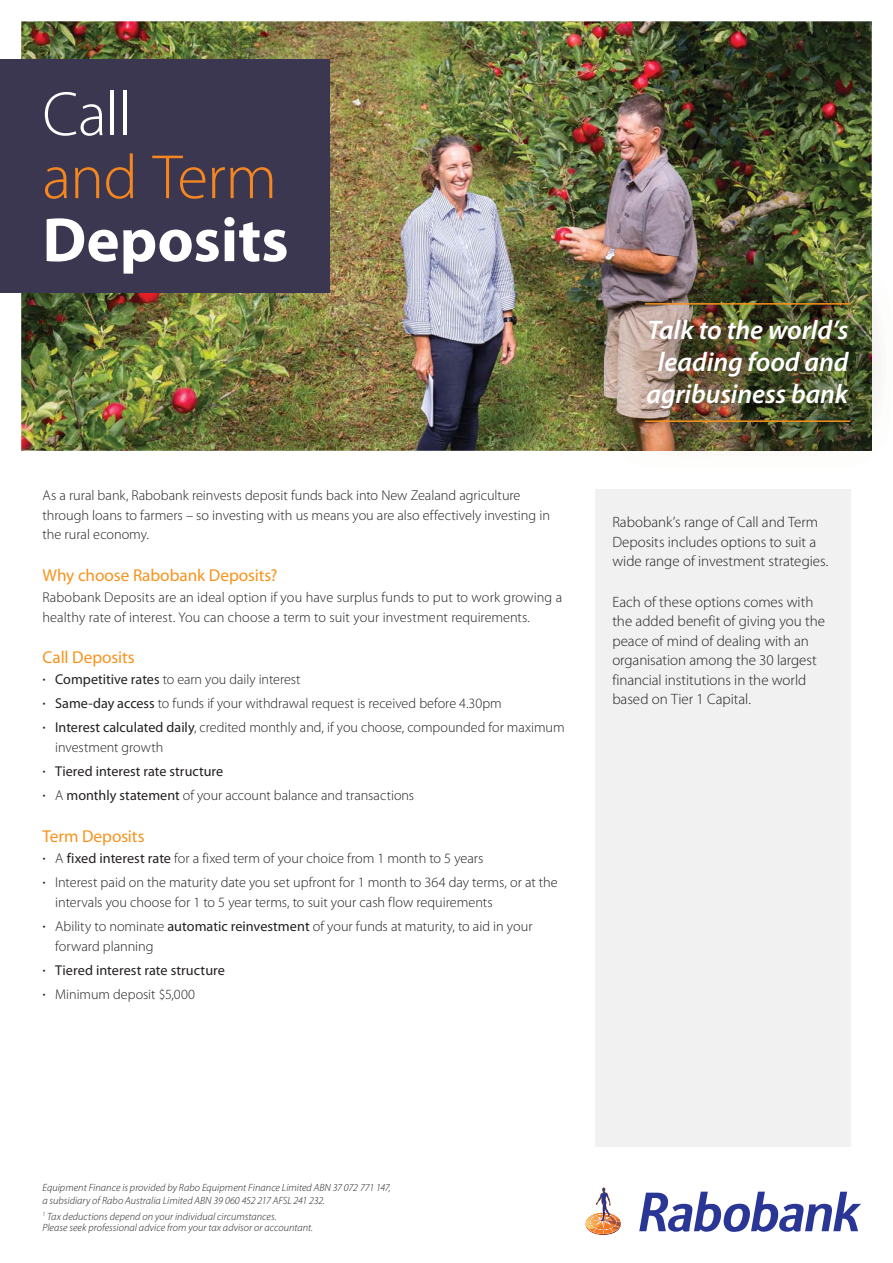
<style>
.page{position:relative;width:893px;height:1263px;background:#fff}
.page>*{position:absolute;margin:0;border:0;box-sizing:border-box;transform-origin:0 0}
.t1{font:700 63px "Myriad Pro";color:#fff}
.t2{font:300 63px "Myriad Pro";letter-spacing:-.015em;color:#f6861f}
.t3{font:300 63px "Myriad Pro";color:#fff}
.t4{font:italic 600 27px/32.4px "Myriad Pro";letter-spacing:-.005em;color:#fff;text-align:center}
.t5{font:17.25px "Myriad Pro";letter-spacing:-.005em;color:#f7931d}
.t6{font:300 15px/19.5px "Myriad Pro";color:#231f20}
.t7{font:300 14.25px/24.2px "Myriad Pro";color:#231f20}
.t8{font:14.25px/24.2px "Myriad Pro";color:#231f20}
.t9{font:300 14.1px "Myriad Pro";color:#231f20}
.t10{font:italic 300 10.5px/13.5px "Myriad Pro";letter-spacing:.005em;color:#231f20}
.s1{font-weight:400;font-size:16.5px}
.s2{font-weight:400}
.s3{font-weight:300}
.s4{font-size:16.5px}
</style>
<div class="page">
<img style="left:21px;top:21px;width:851px;height:430px">
<div style="left:0;top:60px;width:329px;height:233px;background:#3b3751"></div>
<img style="left:604px;top:256px;width:268px;height:195px">
<hr style="left:645px;top:303px;width:205px;height:2px;background:#f7931d">
<hr style="left:645px;top:420px;width:205px;height:2px;background:#f7931d">
<div style="left:595px;top:489px;width:255px;height:658px;background:#f1f1f2"></div>
<svg style="left:639px;top:1192px;width:222px;height:40px"></svg>
<svg style="left:585px;top:1187px;width:36px;height:48px"></svg>
<h1 class="t3" style="left:42px;top:90px;width:90px">Call</h1>
<h1 class="t2" style="left:42px;top:153px;width:236px">and Term</h1>
<h1 class="t1" style="left:42px;top:216px;width:248px">Deposits</h1>
<p class="t7" style="left:42px;top:487px;width:509px;line-height:19.8px">As a rural bank, Rabobank reinvests deposit funds back into New Zealand agriculture through loans to farmers – so investing with us means you are also effectively investing in the rural economy.</p>
<p class="t5" style="left:42px;top:569px;width:237px">Why choose Rabobank Deposits?</p>
<p class="t7" style="left:42px;top:589px;width:521px;line-height:19.8px">Rabobank Deposits are an ideal option if you have surplus funds to put to work growing a healthy rate of interest. You can choose a term to suit your investment requirements.</p>
<p class="t5" style="left:42px;top:651px;width:94px">Call Deposits</p>
<p class="t7" style="left:42px;top:669px;width:524px"><span class="s1">·</span> <span class="s2">Competitive rates</span> to earn you daily interest<br><span class="s1">·</span> <span class="s2">Same-day access</span> to funds if your withdrawal request is received before 4.30pm<br><span class="s1">·</span> <span class="s2">Interest calculated daily</span>, credited monthly and, if you choose, compounded for maximum</p>
<p class="t7" style="left:42px;top:737px;width:373px;text-indent:13px">investment growth<br><span class="s1">·</span> <span class="s2">Tiered interest rate structure<br></span><span class="s1">·</span> A <span class="s2">monthly statement</span> of your account balance and transactions</p>
<p class="t5" style="left:42px;top:830px;width:104px">Term Deposits</p>
<p class="t7" style="left:42px;top:847px;width:517px"><span class="s1">·</span> A <span class="s2">fixed interest rate</span> for a fixed term of your choice from 1 month to 5 years<br><span class="s1">·</span> Interest paid on the maturity date you set upfront for 1 month to 364 day terms, or at the</p>
<p class="t7" style="left:42px;top:891px;width:491px;text-indent:13px">intervals you choose for 1 to 5 year terms, to suit your cash flow requirements<br><span class="s1">·</span> Ability to nominate <span class="s2">automatic reinvestment</span> of your funds at maturity, to aid in your</p>
<p class="t8" style="left:42px;top:935px;width:184px;text-indent:13px"><span class="s3">forward planning<br></span><span class="s4">·</span> Tiered interest rate structure</p>
<p class="t9" style="left:42px;top:989px;width:154px"><span class="s1">·</span> Minimum deposit $5,000</p>
<h2 class="t4" style="left:646px;top:316px;width:203px">Talk to the world’s leading food and agribusiness bank</h2>
<p class="t6" style="left:612px;top:514px;width:218px">Rabobank’s range of Call and Term<br>Deposits includes options to suit a wide range of investment strategies.</p>
<p class="t6" style="left:612px;top:594px;width:214px">Each of these options comes with the added benefit of giving you the peace of mind of dealing with an organisation among the 30 largest financial institutions in the world based on Tier 1 Capital.</p>
<p class="t10" style="left:42px;top:1182px;width:350px">Equipment Finance is provided by Rabo Equipment Finance Limited ABN 37 072 771 147, a subsidiary of Rabo Australia Limited ABN 39 060 452 217 AFSL 241 232.</p>
<p class="t10" style="left:42px;top:1212px;width:272px;line-height:11.2px"><sup>1</sup> Tax deductions depend on your individual circumstances.<br>Please seek professional advice from your tax advisor or accountant.</p>
</div>
